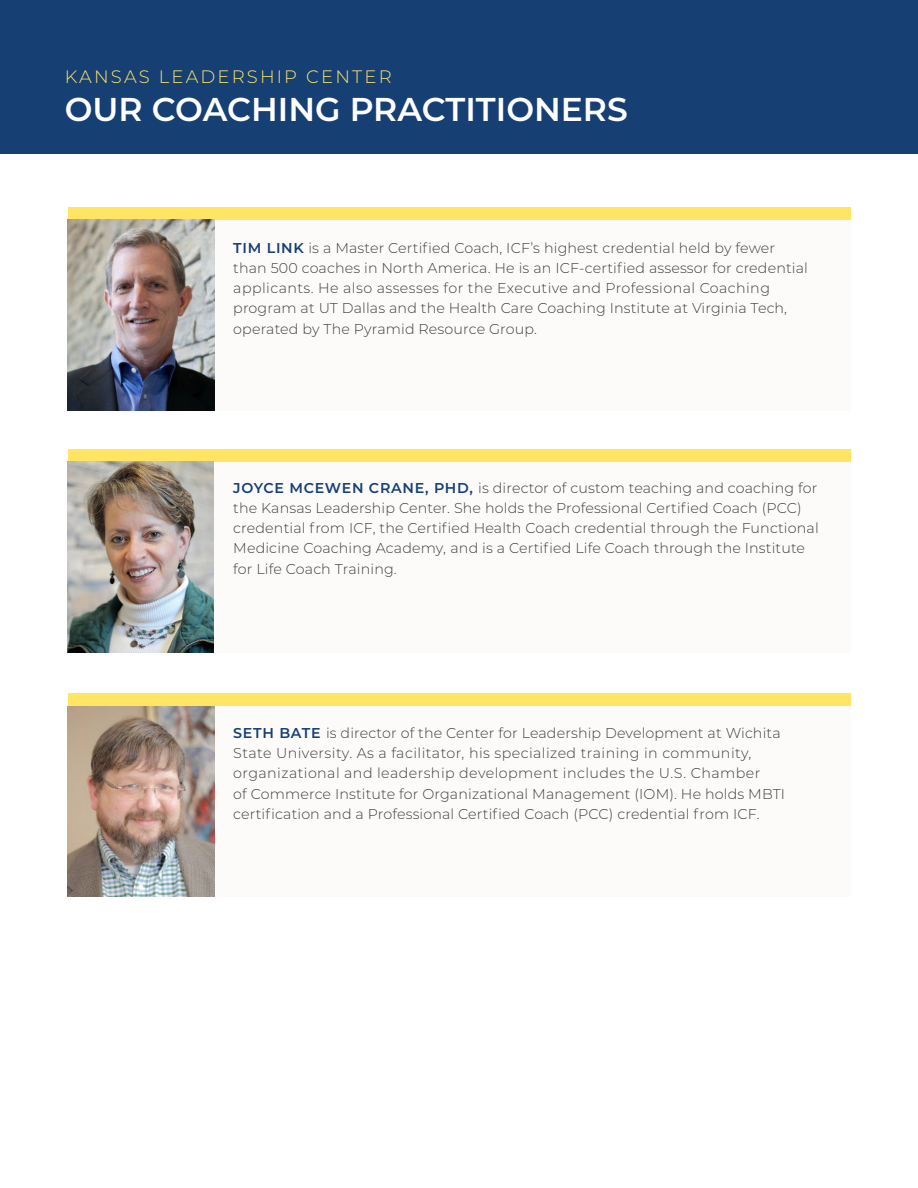
<style>
.page{position:relative;width:918px;height:1188px;background:#fff}
.page>*{position:absolute;margin:0;border:0;box-sizing:border-box;transform-origin:0 0}
.t1{font:600 33px "Montserrat";color:#fff}
.t2{font:300 18px "Montserrat";letter-spacing:.12em;color:#ffe563}
.t3{font:300 14.25px/20.2px "Montserrat";letter-spacing:.01em;color:#3e3e3f}
.s1{font-weight:600;color:#163f73}
</style>
<div class="page">
<div style="left:0;top:0;width:918px;height:153px;background:#163f73"></div>
<div style="left:68px;top:208px;width:782px;height:202px;background:#fcfbf9"></div>
<div style="left:68px;top:207px;width:782px;height:12px;background:#ffe563"></div>
<div style="left:68px;top:451px;width:782px;height:202px;background:#fcfbf9"></div>
<div style="left:68px;top:695px;width:782px;height:202px;background:#fcfbf9"></div>
<div style="left:68px;top:449px;width:782px;height:13px;background:#ffe563"></div>
<div style="left:68px;top:693px;width:782px;height:13px;background:#ffe563"></div>
<img style="left:68px;top:219px;width:147px;height:191px">
<img style="left:68px;top:462px;width:146px;height:191px">
<img style="left:68px;top:706px;width:147px;height:191px">
<p class="t2" style="left:65px;top:68px;width:328px">KANSAS LEADERSHIP CENTER</p>
<h1 class="t1" style="left:65px;top:95px;width:565px">OUR COACHING PRACTITIONERS</h1>
<p class="t3" style="left:233px;top:238px;width:576px"><span class="s1">TIM LINK</span> is a Master Certified Coach, ICF’s highest credential held by fewer than 500 coaches in North America. He is an ICF-certified assessor for credential applicants. He also assesses for the Executive and Professional Coaching program at UT Dallas and the Health Care Coaching Institute at Virginia Tech, operated by The Pyramid Resource Group.</p>
<p class="t3" style="left:233px;top:478px;width:587px"><span class="s1">JOYCE MCEWEN CRANE, PHD,</span> is director of custom teaching and coaching for the Kansas Leadership Center. She holds the Professional Certified Coach (PCC) credential from ICF, the Certified Health Coach credential through the Functional Medicine Coaching Academy, and is a Certified Life Coach through the Institute for Life Coach Training.</p>
<p class="t3" style="left:233px;top:723px;width:553px"><span class="s1">SETH BATE</span> is director of the Center for Leadership Development at Wichita State University. As a facilitator, his specialized training in community, organizational and leadership development includes the U.S. Chamber<br>of Commerce Institute for Organizational Management (IOM). He holds MBTI certification and a Professional Certified Coach (PCC) credential from ICF.</p>
</div>
